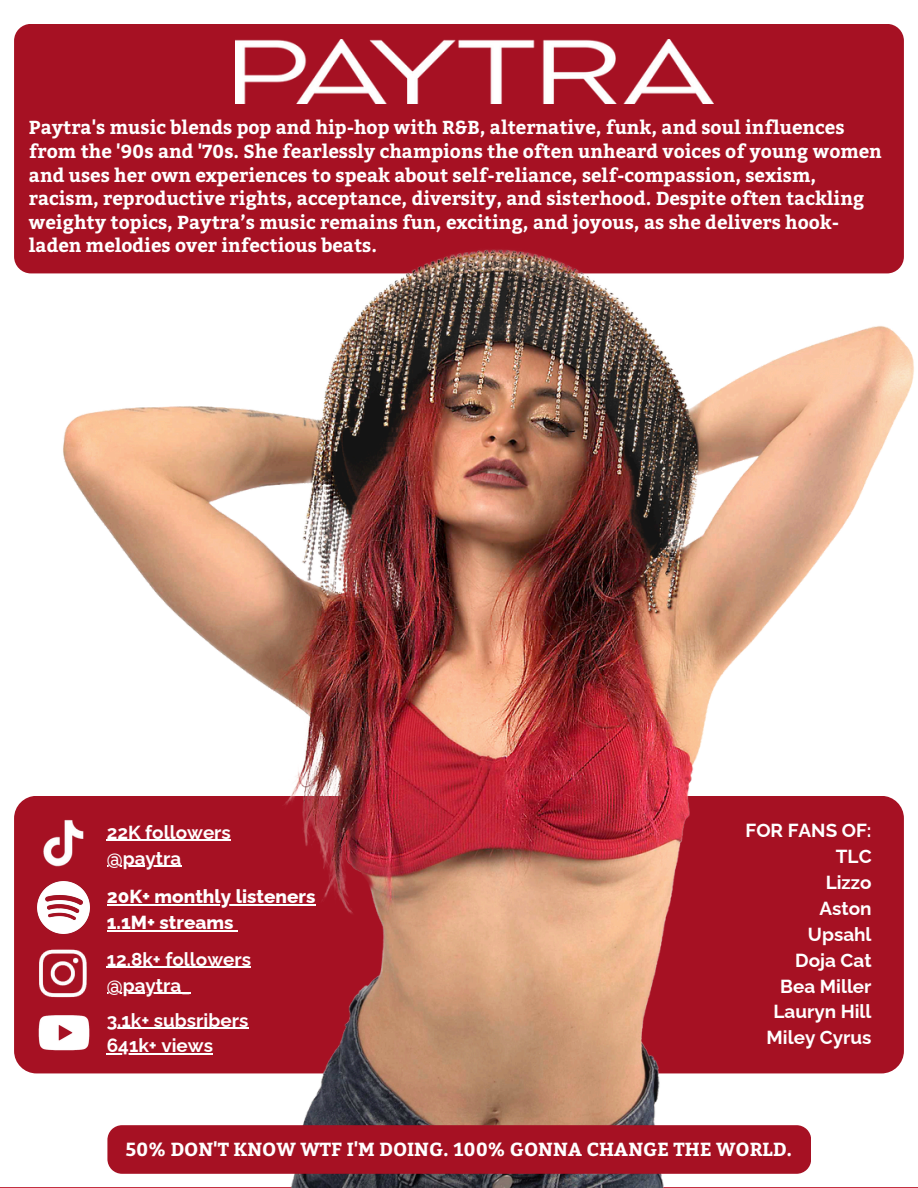
<style>
.page{position:relative;width:918px;height:1188px;background:#fff}
.page>*{position:absolute;margin:0;border:0;box-sizing:border-box;transform-origin:0 0}
.t1{font:700 18.9px/25.8px "Raleway";color:#fff;text-align:right}
.t2{font:700 18.9px "Bitter";color:#fff}
.t3{font:800 18.9px/25.8px "Raleway";color:#fff}
.t4{font:700 18.75px/23.7px "Bitter";color:#fff}
</style>
<div class="page">
<div style="left:14px;top:24px;width:890px;height:249px;background:#a61123;border-radius:17px"></div>
<img style="left:235px;top:39px;width:479px;height:65px">
<img style="left:0;top:195px;width:918px;height:993px">
<div style="left:107px;top:1125px;width:704px;height:49px;background:#a61123"></div>
<p class="t4" style="left:29px;top:115px;width:854px">Paytra's music blends pop and hip-hop with R&amp;B, alternative, funk, and soul influences from the '90s and '70s. She fearlessly champions the often unheard voices of young women and uses her own experiences to speak about self-reliance, self-compassion, sexism, racism, reproductive rights, acceptance, diversity, and sisterhood. Despite often tackling weighty topics, Paytra’s music remains fun, exciting, and joyous, as she delivers hook&shy;laden melodies over infectious beats.</p>
<p class="t1" style="left:107px;top:819px;width:126px">22K followers</p>
<h1 class="t1" style="left:107px;top:845px;width:76px">@paytra</h1>
<h1 class="t3" style="left:107px;top:884px;width:210px">20K+ monthly listeners<br>1.1M+ streams</h1>
<p class="t1" style="left:107px;top:946px;width:146px">12.8k+ followers</p>
<h1 class="t1" style="left:107px;top:972px;width:85px">@paytra_</h1>
<h1 class="t1" style="left:107px;top:1007px;width:143px">3.1k+ subsribers</h1>
<h3 class="t1" style="left:107px;top:1033px;width:108px">641k+ views</h3>
<p class="t1" style="left:746px;top:818px;width:128px">FOR FANS OF:<br>TLC<br>Lizzo<br>Aston<br>Upsahl<br>Doja Cat<br>Bea Miller<br>Lauryn Hill<br>Miley Cyrus</p>
<p class="t2" style="left:126px;top:1136px;width:668px">50% DON'T KNOW WTF I'M DOING. 100% GONNA CHANGE THE WORLD.</p>
</div>
